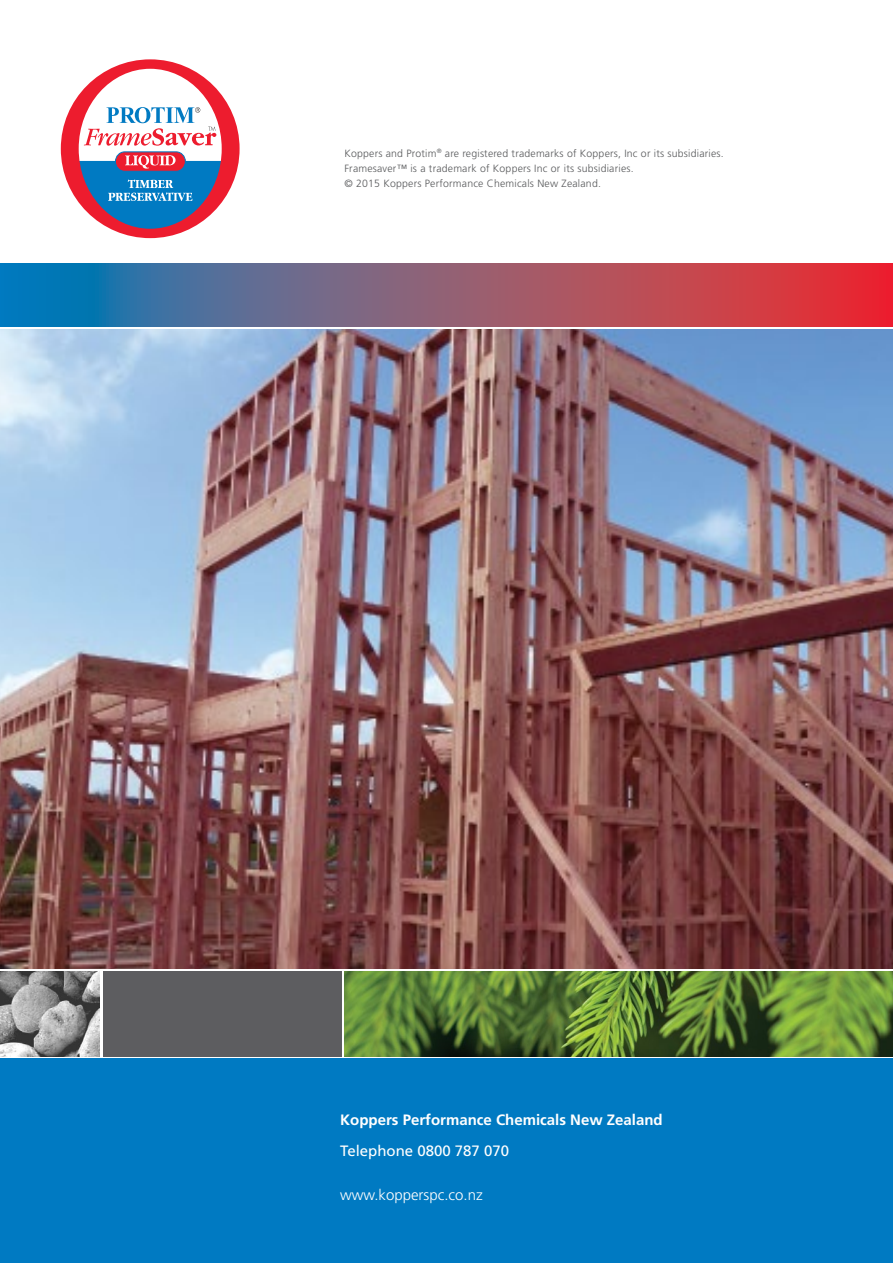
<style>
.page{position:relative;width:893px;height:1263px;background:#fff}
.page>*{position:absolute;margin:0;border:0;box-sizing:border-box;transform-origin:0 0}
.t1{font:700 15px "Frutiger LT Std";color:#fff}
.t2{font:15px "Frutiger LT Std";color:#fff}
.t3{font:300 15px "Frutiger LT Std";color:#fff}
.t4{font:300 10.5px/15px "Frutiger LT Std";letter-spacing:.02em;color:#58595b}
</style>
<div class="page">
<div style="left:0;top:1059px;width:893px;height:204px;background:#007ac2"></div>
<svg style="left:0;top:264px;width:893px;height:62px;background:#865a75"></svg>
<div style="left:103px;top:972px;width:238px;height:85px;background:#5d5d60"></div>
<img style="left:0;top:972px;width:99px;height:85px">
<img style="left:0;top:330px;width:893px;height:638px">
<img style="left:344px;top:972px;width:549px;height:85px">
<svg style="left:61px;top:59px;width:179px;height:179px"></svg>
<p class="t4" style="left:344px;top:146px;width:381px">Koppers and Protim<sup>®</sup> are registered trademarks of Koppers, Inc or its subsidiaries.<br>Framesaver™ is a trademark of Koppers Inc or its subsidiaries.<br>© 2015 Koppers Performance Chemicals New Zealand.</p>
<h1 class="t1" style="left:340px;top:1111px;width:324px">Koppers Performance Chemicals New Zealand</h1>
<h1 class="t2" style="left:340px;top:1142px;width:170px">Telephone 0800 787 070</h1>
<h1 class="t3" style="left:340px;top:1186px;width:144px">www.kopperspc.co.nz</h1>
</div>
